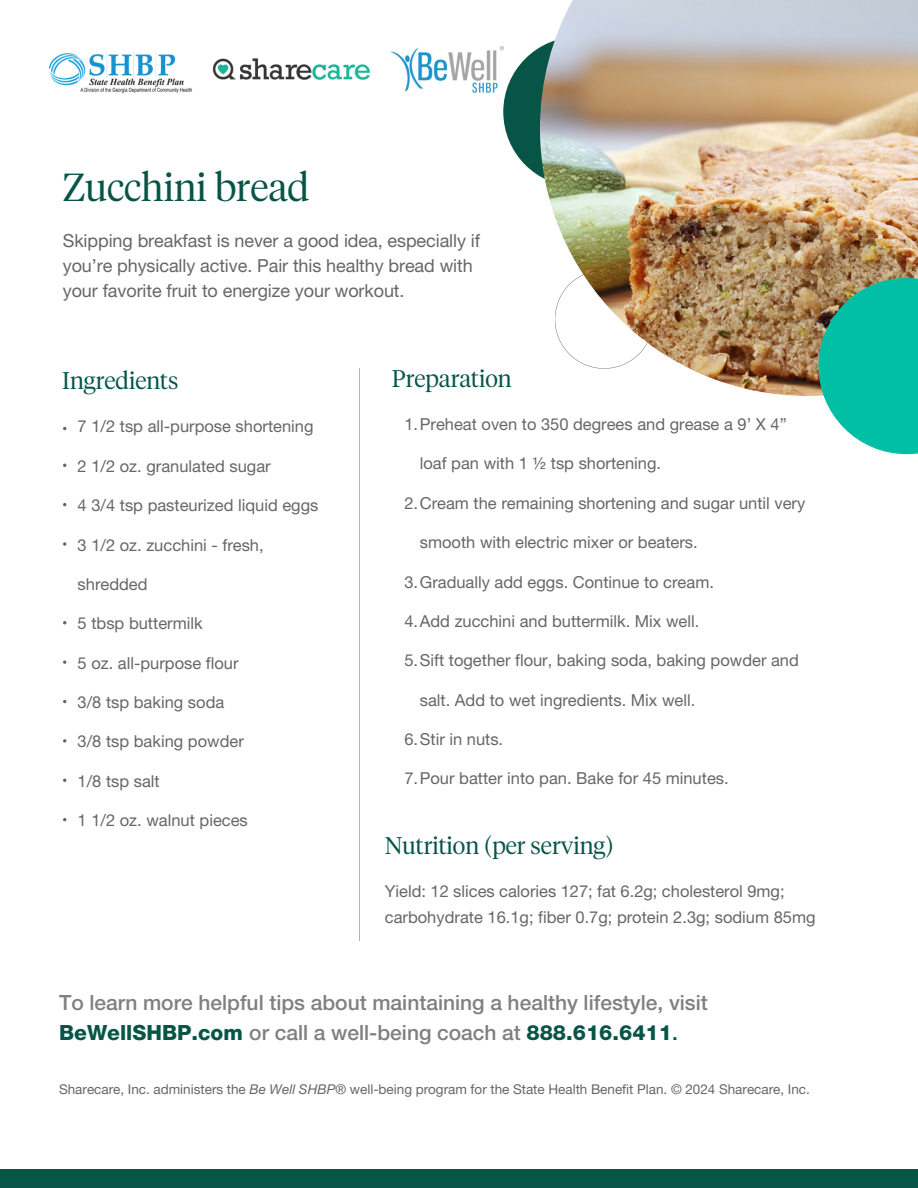
<style>
.page{position:relative;width:918px;height:1188px;background:#fff}
.page>*{position:absolute;margin:0;border:0;box-sizing:border-box;transform-origin:0 0}
.t1{font:300 39px "Tiempos Headline";color:#065547}
.t2{font:300 24px "Tiempos Headline";color:#065547}
.t3{font:500 21px/29.2px "Helvetica Neue LT Pro";color:#808080}
.t4{font:18px/24.8px "Helvetica Neue LT Pro";letter-spacing:-.005em;color:#666}
.t5{font:16.5px/25.8px "Helvetica Neue LT Pro";color:#666}
.t6{font:13.5px "Helvetica Neue LT Pro";color:#666}
.s1{font-weight:800;color:#065547}
.s2{color:#065547}
.s3{font-style:italic}
</style>
<div class="page">
<hr style="left:359px;top:369px;width:1px;height:572px;background:#b3b3b3">
<div style="left:0;top:1170px;width:918px;height:18px;background:#065547"></div>
<div style="left:503px;top:37px;width:150px;height:150px;background:#065547;border-radius:50%"></div>
<img style="left:540px;top:0;width:378px;height:396px">
<svg style="left:819px;top:278px;width:99px;height:176px;background:#25bea4"></svg>
<img style="left:49px;top:46px;width:455px;height:46px">
<svg style="left:63px;top:542px;width:3px;height:4px"></svg>
<svg style="left:63px;top:660px;width:3px;height:4px"></svg>
<svg style="left:63px;top:739px;width:3px;height:4px"></svg>
<h1 class="t1" style="left:63px;top:171px;width:248px">Zucchini bread</h1>
<h4 class="t4" style="left:63px;top:231px;width:419px">Skipping breakfast is never a good idea, especially if you’re physically active. Pair this healthy bread with your favorite fruit to energize your workout.</h4>
<p class="t2" style="left:62px;top:371px;width:118px">Ingredients</p>
<h3 class="t5" style="left:78px;top:413px;width:237px">7 1/2 tsp all-purpose shortening</h3>
<h3 class="t5" style="left:78px;top:455px;width:195px">2 1/2 oz. granulated sugar</h3>
<h3 class="t5" style="left:78px;top:495px;width:242px">4 3/4 tsp pasteurized liquid eggs</h3>
<h3 class="t5" style="left:78px;top:534px;width:188px">3 1/2 oz. zucchini - fresh,</h3>
<h3 class="t5" style="left:78px;top:574px;width:71px">shredded</h3>
<h3 class="t5" style="left:78px;top:613px;width:127px">5 tbsp buttermilk</h3>
<h3 class="t5" style="left:78px;top:652px;width:162px">5 oz. all-purpose flour</h3>
<h3 class="t5" style="left:78px;top:692px;width:148px">3/8 tsp baking soda</h3>
<h3 class="t5" style="left:78px;top:731px;width:168px">3/8 tsp baking powder</h3>
<h3 class="t5" style="left:78px;top:770px;width:84px">1/8 tsp salt</h3>
<h3 class="t5" style="left:78px;top:810px;width:172px">1 1/2 oz. walnut pieces</h3>
<p class="t2" style="left:392px;top:368px;width:121px">Preparation</p>
<p class="t5" style="left:404px;top:414px;width:384px">1.Preheat oven to 350 degrees and grease a 9’ X 4”</p>
<p class="t5" style="left:420px;top:453px;width:243px">loaf pan with 1 ½ tsp shortening.</p>
<p class="t5" style="left:404px;top:492px;width:402px">2.Cream the remaining shortening and sugar until very</p>
<p class="t5" style="left:420px;top:532px;width:279px">smooth with electric mixer or beaters.</p>
<p class="t5" style="left:404px;top:571px;width:311px">3.Gradually add eggs. Continue to cream.</p>
<p class="t5" style="left:404px;top:611px;width:296px">4.Add zucchini and buttermilk. Mix well.</p>
<p class="t5" style="left:404px;top:650px;width:396px">5.Sift together flour, baking soda, baking powder and</p>
<p class="t5" style="left:420px;top:689px;width:277px">salt. Add to wet ingredients. Mix well.</p>
<h2 class="t5" style="left:404px;top:729px;width:100px">6.Stir in nuts.</h2>
<p class="t5" style="left:404px;top:768px;width:326px">7.Pour batter into pan. Bake for 45 minutes.</p>
<p class="t2" style="left:385px;top:836px;width:230px">Nutrition (per serving)</p>
<p class="t5" style="left:385px;top:881px;width:432px">Yield: 12 slices calories 127; fat 6.2g; cholesterol 9mg; carbohydrate 16.1g; fiber 0.7g; protein 2.3g; sodium 85mg</p>
<p class="t3" style="left:59px;top:988px;width:650px">To learn more helpful tips about maintaining a healthy lifestyle, visit<br><span class="s1">BeWellSHBP.com</span> or call a well-being coach at <span class="s1">888.616.6411</span><span class="s2">.</span></p>
<p class="t6" style="left:59px;top:1085px;width:752px">Sharecare, Inc. administers the <span class="s3">Be Well SHBP</span>® well-being program for the State Health Benefit Plan. © 2024 Sharecare, Inc.</p>
</div>
